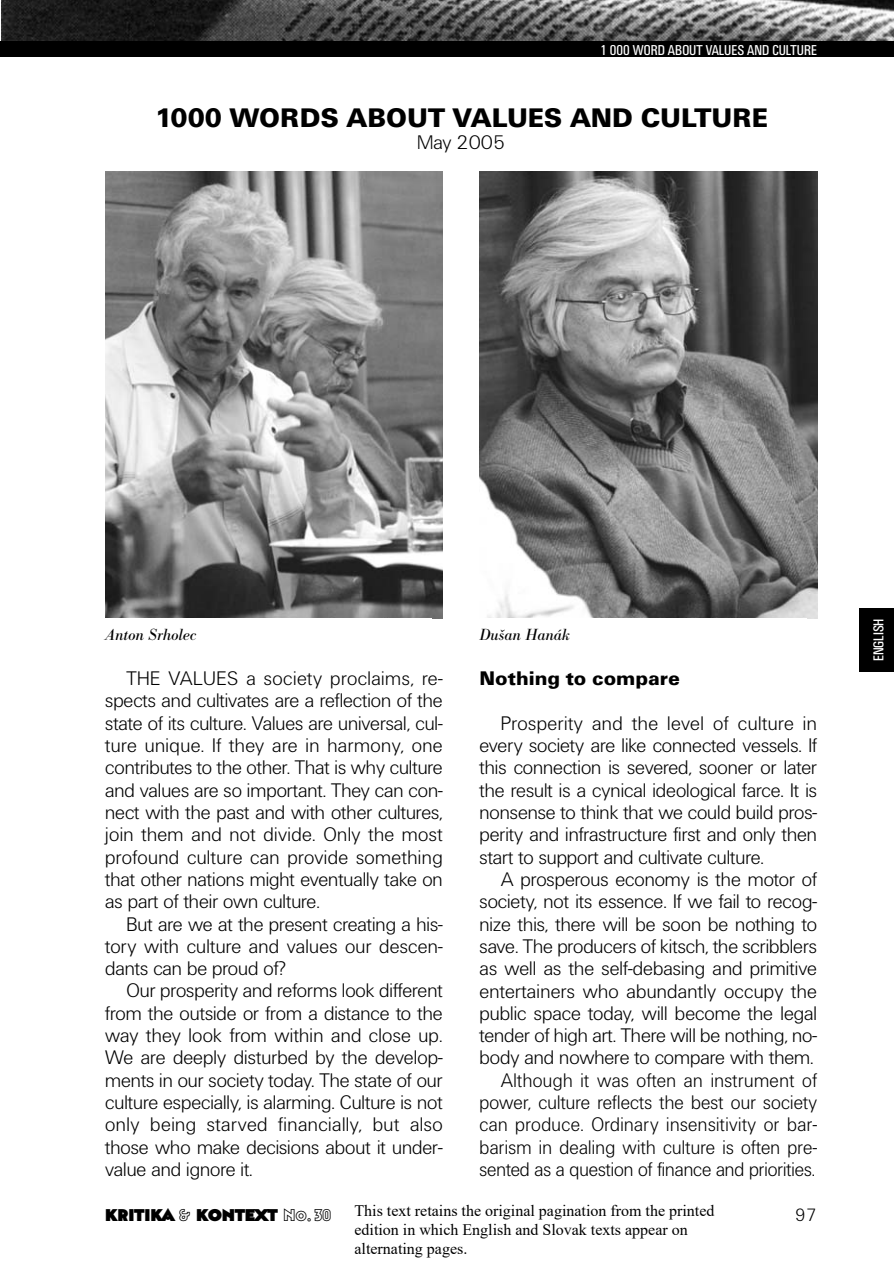
<style>
.page{position:relative;width:894px;height:1264px;background:#fff}
.page>*{position:absolute;margin:0;border:0;box-sizing:border-box;transform-origin:0 0}
.t1{font:900 27.8px "Unitus TCE";color:#000}
.t2{font:300 20.4px/22.4px "Unitus DCE";color:#000;text-align:justify}
.t3{font:900 20.4px "Unitus TCE";color:#000}
.t4{font:300 18.6px "Unitus DCE";color:#000}
.t5{font:italic 16.8px "Bodoni Ant TCE";color:#000}
.t6{font:16.8px "Bahnhof Ultra";color:#000}
.t7{font:16px/19.2px "Times New Roman";color:#000}
.t8{font:condensed 14.8px "Unitus TCE";color:#fff}
.s1{font-family:"Bahnhof Outline"}
</style>
<div class="page">
<div style="left:859px;top:608px;width:35px;height:63px;background:#000"></div>
<img style="left:1px;top:0;width:893px;height:41px">
<div style="left:0;top:41px;width:894px;height:16px;background:#000"></div>
<img style="left:105px;top:172px;width:338px;height:446px">
<img style="left:480px;top:172px;width:337px;height:446px">
<p class="t8" style="left:600px;top:44px;width:218px">1 000 WORD ABOUT VALUES AND CULTURE</p>
<h1 class="t1" style="left:154px;top:107px;width:615px">1000 WORDS ABOUT VALUES AND CULTURE</h1>
<p class="t2" style="left:417px;top:133px;width:89px">May 2005</p>
<p class="t5" style="left:105px;top:628px;width:92px">Anton Srholec</p>
<p class="t5" style="left:480px;top:628px;width:92px">Dušan Hanák</p>
<p class="t2" style="left:105px;top:668px;width:339px;text-indent:21px">THE VALUES a society proclaims, re&shy;spects and cultivates are a reflection of the state of its culture. Values are universal, cul&shy;ture unique. If they are in harmony, one contributes to the other. That is why culture and values are so important. They can con&shy;nect with the past and with other cultures, join them and not divide. Only the most profound culture can provide something that other nations might eventually take on as part of their own culture.</p>
<p class="t2" style="left:105px;top:914px;width:339px;text-indent:21px">But are we at the present creating a his&shy;tory with culture and values our descen&shy;dants can be proud of?</p>
<p class="t2" style="left:105px;top:981px;width:339px;text-indent:21px">Our prosperity and reforms look different from the outside or from a distance to the way they look from within and close up.<br>We are deeply disturbed by the develop&shy;ments in our society today. The state of our culture especially, is alarming. Culture is not only being starved financially, but also those who make decisions about it under&shy;value and ignore it.</p>
<p class="t3" style="left:480px;top:670px;width:202px">Nothing to compare</p>
<p class="t2" style="left:480px;top:713px;width:339px;text-indent:21px">Prosperity and the level of culture in every society are like connected vessels. If this connection is severed, sooner or later the result is a cynical ideological farce. It is nonsense to think that we could build pros&shy;perity and infrastructure first and only then start to support and cultivate culture.</p>
<p class="t2" style="left:480px;top:869px;width:339px;text-align:right">A prosperous economy is the motor of society, not its essence. If we fail to recog&shy;nize this, there will be soon be nothing to save. The producers of kitsch, the scribblers as well as the self-debasing and primitive entertainers who abundantly occupy the public space today, will become the legal tender of high art. There will be nothing, no&shy;body and nowhere to compare with them.<br>Although it was often an instrument of power, culture reflects the best our society can produce. Ordinary insensitivity or bar&shy;barism in dealing with culture is often pre&shy;sented as a question of finance and priorities.</p>
<p class="t7" style="left:355px;top:1200px;width:361px">This text retains the original pagination from the printed edition in which English and Slovak texts appear on alternating pages.</p>
<p class="t6" style="left:105px;top:1205px;width:227px">KRITIKA <span class="s1">&amp;</span> KONTEXT <span class="s1">No.30</span></p>
<p class="t4" style="left:795px;top:1207px;width:24px">97</p>
<p class="t8" style="left:873px;top:661px;width:44px;rotate:-90deg">ENGLISH</p>
</div>
